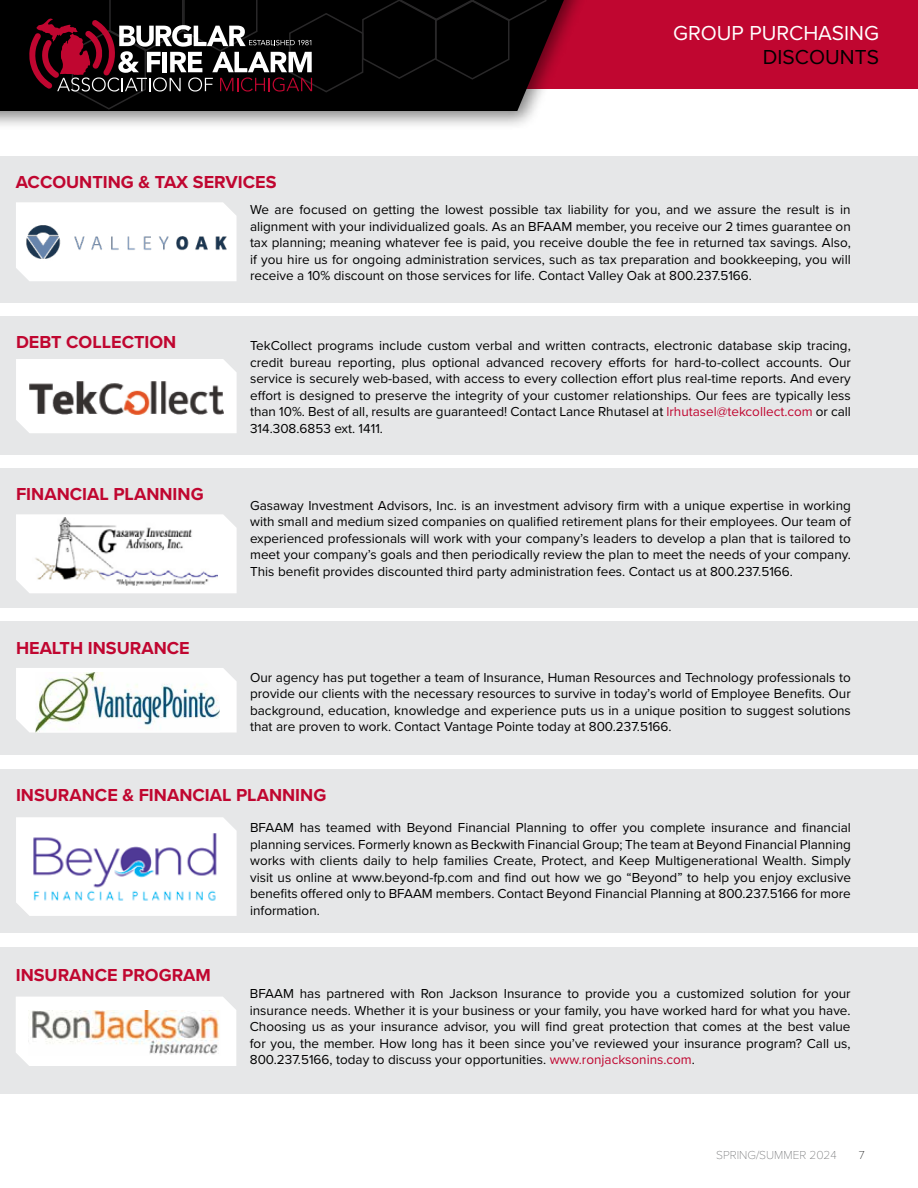
<style>
.page{position:relative;width:918px;height:1188px;background:#fff}
.page>*{position:absolute;margin:0;border:0;box-sizing:border-box;transform-origin:0 0}
.t1{font:21px "Proxima Nova";color:#fff}
.t2{font:21px "Proxima Nova";color:#000}
.t3{font:700 18px "Proxima Nova";color:#c00630}
.t4{font:13.5px/16.5px "Proxima Nova";color:#000;text-align:justify}
.t5{font:100 12px "Proxima Nova T";color:#636466}
.t6{font:100 12px "Proxima Nova T";color:#000}
.s1{color:#c00630}
</style>
<div class="page">
<div style="left:275px;top:0;width:643px;height:88px;background:#c00630"></div>
<div style="left:0;top:0;width:626px;height:131px;background:#000;opacity:.5"></div>
<svg style="left:0;top:0;width:564px;height:111px;fill:#000"></svg>
<svg style="left:29px;top:0;width:518px;height:110px;background:#1d1416"></svg>
<div style="left:0;top:769px;width:918px;height:164px;background:#e6e7e8"></div>
<div style="left:0;top:316px;width:918px;height:138px;background:#e6e7e8"></div>
<div style="left:16px;top:359px;width:221px;height:74px;background:#fff"></div>
<img style="left:29px;top:381px;width:194px;height:33px">
<div style="left:0;top:468px;width:918px;height:139px;background:#e6e7e8"></div>
<svg style="left:16px;top:514px;width:221px;height:79px;background:#fdfdfd"></svg>
<img style="left:28px;top:518px;width:189px;height:70px">
<div style="left:0;top:156px;width:918px;height:146px;background:#e6e7e8"></div>
<div style="left:16px;top:202px;width:221px;height:79px;background:#fff"></div>
<img style="left:20px;top:217px;width:212px;height:45px">
<div style="left:0;top:947px;width:918px;height:147px;background:#e6e7e8"></div>
<div style="left:0;top:622px;width:918px;height:133px;background:#e6e7e8"></div>
<svg style="left:16px;top:668px;width:221px;height:65px;background:#fdfdfd"></svg>
<img style="left:36px;top:672px;width:184px;height:61px">
<div style="left:16px;top:817px;width:221px;height:99px;background:#fff"></div>
<div style="left:16px;top:997px;width:220px;height:69px;background:#fff"></div>
<img style="left:31px;top:832px;width:188px;height:74px">
<img style="left:28px;top:1010px;width:192px;height:46px">
<h1 class="t1" style="left:673px;top:17px;width:207px">GROUP PURCHASING</h1>
<h1 class="t2" style="left:763px;top:41px;width:118px">DISCOUNTS</h1>
<h2 class="t3" style="left:16px;top:169px;width:262px">ACCOUNTING &amp; TAX SERVICES</h2>
<p class="t4" style="left:250px;top:201px;width:602px">We are focused on getting the lowest possible tax liability for you, and we assure the result is in alignment with your individualized goals. As an BFAAM member, you receive our 2 times guarantee on tax planning; meaning whatever fee is paid, you receive double the fee in returned tax savings. Also, if you hire us for ongoing administration services, such as tax preparation and bookkeeping, you will receive a 10% discount on those services for life. Contact Valley Oak at 800.237.5166.</p>
<h2 class="t3" style="left:16px;top:328px;width:162px">DEBT COLLECTION</h2>
<p class="t4" style="left:250px;top:337px;width:602px">TekCollect programs include custom verbal and written contracts, electronic database skip tracing, credit bureau reporting, plus optional advanced recovery efforts for hard-to-collect accounts. Our service is securely web-based, with access to every collection effort plus real-time reports. And every effort is designed to preserve the integrity of your customer relationships. Our fees are typically less than 10%. Best of all, results are guaranteed! Contact Lance Rhutasel at <span class="s1">lrhutasel@tekcollect.com</span> or call 314.308.6853 ext. 1411.</p>
<h2 class="t3" style="left:16px;top:481px;width:189px">FINANCIAL PLANNING</h2>
<h2 class="t3" style="left:16px;top:634px;width:175px">HEALTH INSURANCE</h2>
<p class="t4" style="left:250px;top:496px;width:602px">Gasaway Investment Advisors, Inc. is an investment advisory firm with a unique expertise in working with small and medium sized companies on qualified retirement plans for their employees. Our team of experienced professionals will work with your company’s leaders to develop a plan that is tailored to meet your company’s goals and then periodically review the plan to meet the needs of your company.<br>This benefit provides discounted third party administration fees. Contact us at 800.237.5166.</p>
<p class="t4" style="left:250px;top:668px;width:602px">Our agency has put together a team of Insurance, Human Resources and Technology professionals to provide our clients with the necessary resources to survive in today’s world of Employee Benefits. Our background, education, knowledge and experience puts us in a unique position to suggest solutions that are proven to work. Contact Vantage Pointe today at 800.237.5166.</p>
<h2 class="t3" style="left:16px;top:782px;width:312px">INSURANCE &amp; FINANCIAL PLANNING</h2>
<p class="t4" style="left:250px;top:819px;width:602px">BFAAM has teamed with Beyond Financial Planning to offer you complete insurance and financial planning services. Formerly known as Beckwith Financial Group; The team at Beyond Financial Planning works with clients daily to help families Create, Protect, and Keep Multigenerational Wealth. Simply visit us online at www.beyond-fp.com and find out how we go “Beyond” to help you enjoy exclusive benefits offered only to BFAAM members. Contact Beyond Financial Planning at 800.237.5166 for more information.</p>
<h2 class="t3" style="left:16px;top:961px;width:197px">INSURANCE PROGRAM</h2>
<p class="t4" style="left:250px;top:985px;width:602px">BFAAM has partnered with Ron Jackson Insurance to provide you a customized solution for your insurance needs. Whether it is your business or your family, you have worked hard for what you have.<br>Choosing us as your insurance advisor, you will find great protection that comes at the best value for you, the member. How long has it been since you’ve reviewed your insurance program? Call us, 800.237.5166, today to discuss your opportunities. <span class="s1">www.ronjacksonins.com</span>.</p>
<p class="t5" style="left:716px;top:1146px;width:122px">SPRING/SUMMER 2024</p>
<p class="t6" style="left:859px;top:1146px;width:7px">7</p>
</div>
